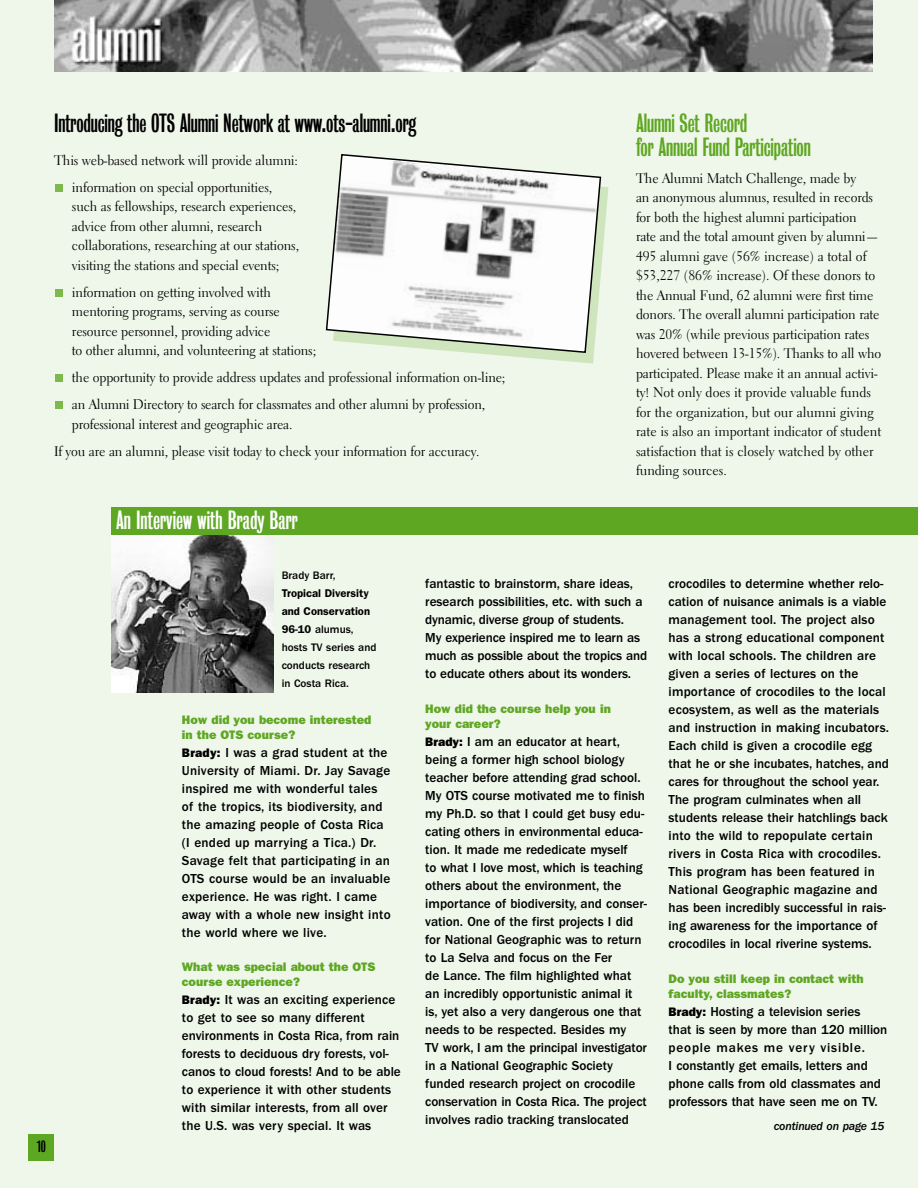
<style>
.page{position:relative;width:918px;height:1188px;background:#eff6ea}
.page>*{position:absolute;margin:0;border:0;box-sizing:border-box;transform-origin:0 0}
.t1{font:24px "Bureau Grot One Three";letter-spacing:-.005em;color:#000}
.t2{font:24px/24px "Bureau Grot One Three";letter-spacing:-.005em;color:#5ea722}
.t3{font:24px "Bureau Grot One Three";color:#fff}
.t4{font:15px "Bureau Grot One Three";color:#000}
.t5{font:13.8px/19.5px "Electra LH";letter-spacing:-.01em;color:#000}
.t6{font:500 13.5px/18px "Franklin Gothic";color:#000}
.t7{font:800 12.3px/15px "Franklin Gothic";color:#5ea722}
.t8{font:italic 500 12px "Franklin Gothic";letter-spacing:-.01em;color:#000}
.t9{font:500 11.25px/18px "Franklin Gothic";color:#000}
.s1{font-weight:600}
.s2{font-weight:800;font-size:12.3px}
</style>
<div class="page">
<img style="left:54px;top:0;width:819px;height:72px">
<div style="left:28px;top:1134px;width:26px;height:27px;background:#5ea722"></div>
<div style="left:56px;top:402px;width:7px;height:7px;background:#7eb94e"></div>
<div style="left:56px;top:375px;width:7px;height:7px;background:#7eb94e"></div>
<div style="left:56px;top:289px;width:7px;height:8px;background:#7eb94e"></div>
<div style="left:56px;top:184px;width:7px;height:8px;background:#7eb94e"></div>
<svg style="left:486px;top:186px;width:122px;height:178px"></svg>
<img style="left:111px;top:534px;width:162px;height:159px">
<div style="left:111px;top:507px;width:807px;height:27px;background:#5ea722"></div>
<svg style="left:325px;top:154px;width:277px;height:200px"></svg>
<h1 class="t1" style="left:54px;top:115px;width:364px">Introducing the OTS Alumni Network at www.ots-alumni.org</h1>
<p class="t5" style="left:54px;top:148px;width:245px;line-height:27px;text-align:center">This web-based network will provide alumni: information on special opportunities,</p>
<p class="t5" style="left:72px;top:198px;width:229px">such as fellowships, research experiences, advice from other alumni, research collaborations, researching at our stations, visiting the stations and special events;</p>
<p class="t5" style="left:72px;top:284px;width:246px">information on getting involved with mentoring programs, serving as course resource personnel, providing advice<br>to other alumni, and volunteering at stations;</p>
<p class="t5" style="left:72px;top:365px;width:435px;line-height:27px">the opportunity to provide address updates and professional information on-line; an Alumni Directory to search for classmates and other alumni by profession,</p>
<p class="t5" style="left:54px;top:412px;width:427px;line-height:27px;text-indent:18px">professional interest and geographic area.<br>If you are an alumni, please visit today to check your information for accuracy.</p>
<h1 class="t3" style="left:116px;top:512px;width:183px">An Interview with Brady Barr</h1>
<h1 class="t2" style="left:636px;top:114px;width:176px">Alumni Set Record<br>for Annual Fund Participation</h1>
<p class="t5" style="left:636px;top:170px;width:247px">The Alumni Match Challenge, made by<br>an anonymous alumnus, resulted in records for both the highest alumni participation<br>rate and the total amount given by alumni— 495 alumni gave (56% increase) a total of $53,227 (86% increase). Of these donors to the Annual Fund, 62 alumni were first time donors. The overall alumni participation rate was 20% (while previous participation rates hovered between 13-15%). Thanks to all who participated. Please make it an annual activi&shy;ty! Not only does it provide valuable funds for the organization, but our alumni giving rate is also an important indicator of student satisfaction that is closely watched by other funding sources.</p>
<p class="t4" style="left:37px;top:1141px;width:11px">10</p>
<p class="t9" style="left:282px;top:567px;width:55px">Brady Barr,</p>
<p class="t9" style="left:282px;top:585px;width:96px"><span class="s1">Tropical Diversity and Conservation<br>96-10</span> alumus, hosts TV series and conducts research in Costa Rica.</p>
<p class="t7" style="left:182px;top:713px;width:191px">How did you become interested in the OTS course?</p>
<p class="t6" style="left:182px;top:745px;width:210px"><span class="s2">Brady:</span> I was a grad student at the<br>University of Miami. Dr. Jay Savage inspired me with wonderful tales of the tropics, its biodiversity, and the amazing people of Costa Rica (I ended up marrying a Tica.) Dr.<br>Savage felt that participating in an<br>OTS course would be an invaluable experience. He was right. I came away with a whole new insight into the world where we live.</p>
<p class="t7" style="left:182px;top:961px;width:195px">What was special about the OTS course experience?</p>
<p class="t6" style="left:182px;top:992px;width:220px"><span class="s2">Brady:</span> It was an exciting experience to get to see so many different environments in Costa Rica, from rain forests to deciduous dry forests, vol&shy;canos to cloud forests! And to be able to experience it with other students with similar interests, from all over the U.S. was very special. It was</p>
<p class="t6" style="left:425px;top:576px;width:223px">fantastic to brainstorm, share ideas, research possibilities, etc. with such a dynamic, diverse group of students.<br>My experience inspired me to learn as much as possible about the tropics and to educate others about its wonders.</p>
<p class="t7" style="left:425px;top:702px;width:187px">How did the course help you in your career?</p>
<p class="t6" style="left:425px;top:733px;width:223px"><span class="s2">Brady:</span> I am an educator at heart, being a former high school biology teacher before attending grad school.<br>My OTS course motivated me to finish my Ph.D. so that I could get busy edu&shy;cating others in environmental educa&shy;tion. It made me rededicate myself<br>to what I love most, which is teaching others about the environment, the importance of biodiversity, and conser&shy;vation. One of the first projects I did for National Geographic was to return to La Selva and focus on the Fer<br>de Lance. The film highlighted what an incredibly opportunistic animal it is, yet also a very dangerous one that needs to be respected. Besides my<br>TV work, I am the principal investigator in a National Geographic Society funded research project on crocodile conservation in Costa Rica. The project involves radio tracking translocated</p>
<p class="t6" style="left:669px;top:576px;width:222px">crocodiles to determine whether relo&shy;cation of nuisance animals is a viable management tool. The project also has a strong educational component with local schools. The children are given a series of lectures on the importance of crocodiles to the local ecosystem, as well as the materials and instruction in making incubators.<br>Each child is given a crocodile egg that he or she incubates, hatches, and cares for throughout the school year.<br>The program culminates when all students release their hatchlings back into the wild to repopulate certain rivers in Costa Rica with crocodiles.<br>This program has been featured in National Geographic magazine and has been incredibly successful in rais&shy;ing awareness for the importance of crocodiles in local riverine systems.</p>
<p class="t7" style="left:669px;top:972px;width:196px">Do you still keep in contact with faculty, classmates?</p>
<p class="t6" style="left:669px;top:1003px;width:220px"><span class="s2">Brady:</span> Hosting a television series<br>that is seen by more than 120 million people makes me very visible.<br>I constantly get emails, letters and phone calls from old classmates and professors that have seen me on TV.</p>
<p class="t8" style="left:774px;top:1122px;width:112px">continued on page 15</p>
</div>
